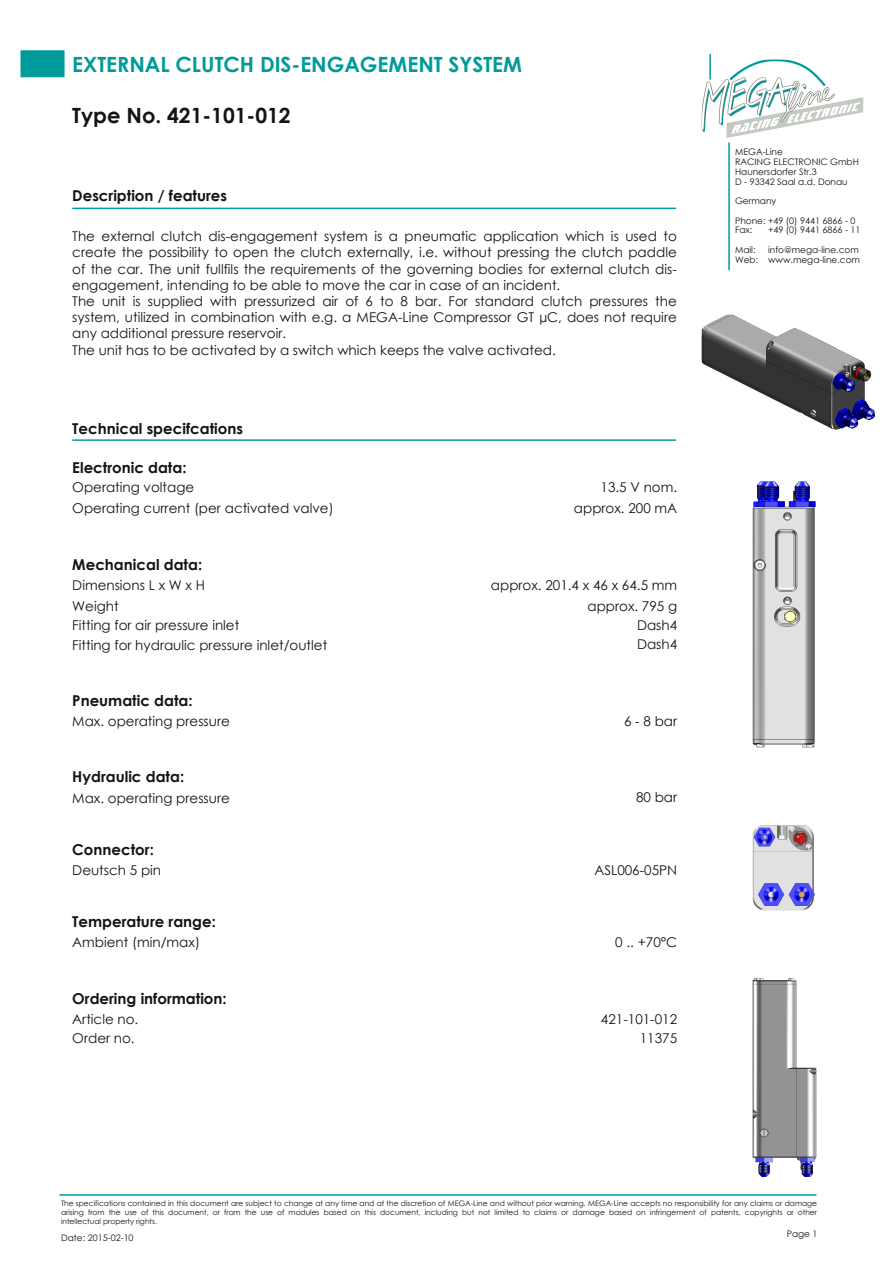
<style>
.page{position:relative;width:893px;height:1263px;background:#fff}
.page>*{position:absolute;margin:0;border:0;box-sizing:border-box;transform-origin:0 0}
.t1{font:700 21px "Century Gothic";color:#019a9a}
.t2{font:700 21px "Century Gothic";color:#161413}
.t3{font:700 15px "Century Gothic";color:#161413}
.t4{font:13.5px/16.2px "Century Gothic";color:#161413}
.t5{font:9px/9.8px "Century Gothic";color:#161413}
.t6{font:7.5px/9px "Century Gothic";color:#161413;text-align:justify}
</style>
<div class="page">
<img style="left:702px;top:60px;width:161px;height:77px">
<div style="left:21px;top:51px;width:43px;height:26px;background:#019a9a"></div>
<div style="left:21px;top:50px;width:44px;height:27px;border:2px solid #019a9a"></div>
<hr style="left:728px;top:142px;width:2px;height:128px;background:#019a9a">
<hr style="left:709px;top:54px;width:2px;height:26px;background:#019a9a">
<hr style="left:60px;top:1194px;width:756px;height:2px;background:#019a9a">
<hr style="left:72px;top:208px;width:604px;height:1px;background:#019a9a">
<hr style="left:72px;top:439px;width:604px;height:2px;background:#019a9a">
<img style="left:702px;top:315px;width:173px;height:114px">
<img style="left:753px;top:481px;width:62px;height:267px">
<img style="left:753px;top:825px;width:62px;height:85px">
<img style="left:753px;top:978px;width:63px;height:199px">
<h1 class="t1" style="left:72px;top:51px;width:451px">EXTERNAL CLUTCH DIS-ENGAGEMENT SYSTEM</h1>
<h1 class="t2" style="left:72px;top:102px;width:220px">Type No. 421-101-012</h1>
<p class="t3" style="left:72px;top:186px;width:156px">Description / features</p>
<p class="t4" style="left:72px;top:228px;width:606px">The external clutch dis-engagement system is a pneumatic application which is used to create the possibility to open the clutch externally, i.e. without pressing the clutch paddle of the car. The unit fullfils the requirements of the governing bodies for external clutch dis&shy;engagement, intending to be able to move the car in case of an incident.<br>The unit is supplied with pressurized air of 6 to 8 bar. For standard clutch pressures the system, utilized in combination with e.g. a MEGA-Line Compressor GT µC, does not require any additional pressure reservoir.<br>The unit has to be activated by a switch which keeps the valve activated.</p>
<p class="t3" style="left:72px;top:419px;width:172px">Technical specifcations</p>
<p class="t3" style="left:72px;top:458px;width:116px">Electronic data:</p>
<p class="t4" style="left:72px;top:479px;width:123px">Operating voltage</p>
<p class="t4" style="left:601px;top:479px;width:78px">13.5 V nom.</p>
<p class="t4" style="left:72px;top:500px;width:263px">Operating current (per activated valve)</p>
<p class="t4" style="left:574px;top:499px;width:105px">approx. 200 mA</p>
<p class="t3" style="left:72px;top:555px;width:131px">Mechanical data:</p>
<p class="t4" style="left:72px;top:576px;width:134px">Dimensions L x W x H</p>
<p class="t4" style="left:491px;top:576px;width:188px">approx. 201.4 x 46 x 64.5 mm</p>
<p class="t4" style="left:72px;top:617px;width:169px">Fitting for air pressure inlet</p>
<p class="t4" style="left:637px;top:617px;width:42px">Dash4</p>
<p class="t4" style="left:72px;top:598px;width:48px">Weight</p>
<p class="t4" style="left:587px;top:598px;width:91px">approx. 795 g</p>
<p class="t4" style="left:72px;top:636px;width:256px">Fitting for hydraulic pressure inlet/outlet</p>
<p class="t4" style="left:637px;top:636px;width:42px">Dash4</p>
<p class="t3" style="left:72px;top:691px;width:122px">Pneumatic data:</p>
<p class="t4" style="left:72px;top:713px;width:159px">Max. operating pressure</p>
<p class="t4" style="left:624px;top:712px;width:55px">6-8bar</p>
<p class="t3" style="left:72px;top:767px;width:113px">Hydraulic data:</p>
<p class="t4" style="left:72px;top:789px;width:159px">Max. operating pressure</p>
<p class="t4" style="left:636px;top:789px;width:43px">80 bar</p>
<p class="t3" style="left:72px;top:839px;width:83px">Connector:</p>
<p class="t4" style="left:72px;top:861px;width:90px">Deutsch 5 pin</p>
<p class="t4" style="left:594px;top:861px;width:84px">ASL006-05PN</p>
<p class="t3" style="left:72px;top:912px;width:145px">Temperature range:</p>
<p class="t4" style="left:72px;top:934px;width:129px">Ambient (min/max)</p>
<p class="t4" style="left:615px;top:933px;width:63px">0 .. +70°C</p>
<p class="t3" style="left:72px;top:988px;width:156px">Ordering information:</p>
<p class="t4" style="left:72px;top:1029px;width:64px">Order no.</p>
<p class="t4" style="left:640px;top:1029px;width:39px">11375</p>
<p class="t4" style="left:72px;top:1010px;width:68px">Article no.</p>
<p class="t4" style="left:601px;top:1010px;width:78px">421-101-012</p>
<p class="t5" style="left:735px;top:147px;width:125px">MEGA-Line<br>RACING ELECTRONIC GmbH<br>Haunersdorfer Str.3<br>D - 93342 Saal a.d. Donau</p>
<p class="t5" style="left:735px;top:191px;width:122px;line-height:19.5px">Germany<br>Phone: +49 (0) 9441 6866 - 0</p>
<p class="t5" style="left:735px;top:225px;width:19px">Fax:</p>
<p class="t5" style="left:768px;top:225px;width:94px">+49 (0) 9441 6866 - 11</p>
<p class="t5" style="left:735px;top:244px;width:22px">Mail:</p>
<p class="t5" style="left:735px;top:244px;width:126px;text-align:right">info@mega-line.com<br>Web: www.mega-line.com</p>
<p class="t6" style="left:61px;top:1199px;width:757px">The specifications contained in this document are subject to change at any time and at the discretion of MEGA-Line and without prior warning. MEGA-Line accepts no responsibility for any claims or damage arising from the use of this document, or from the use of modules based on this document, including but not limited to claims or damage based on infringement of patents, copyrights or other intellectual property rights.</p>
<p class="t5" style="left:787px;top:1228px;width:32px">Page 1</p>
<p class="t5" style="left:61px;top:1233px;width:74px">Date: 2015-02-10</p>
</div>
